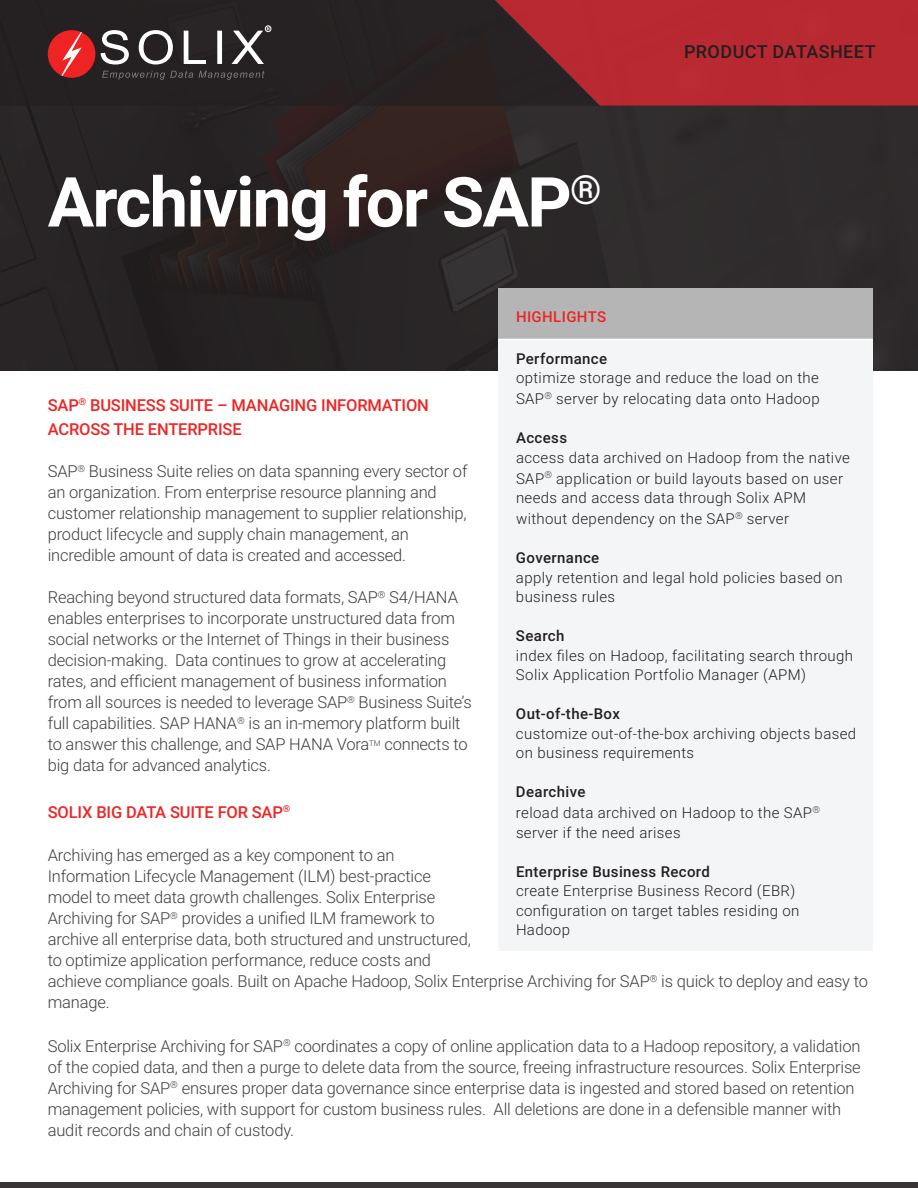
<style>
.page{position:relative;width:918px;height:1188px;background:#fff}
.page>*{position:absolute;margin:0;border:0;box-sizing:border-box;transform-origin:0 0}
.t1{font:700 69px "Roboto";letter-spacing:-.025em;color:#fff}
.t2{font:500 18px "Roboto";letter-spacing:.025em;color:#231f20}
.t3{font:300 16.5px/21px "Roboto";letter-spacing:-.01em;color:#3e3e3f}
.t4{font:500 16.5px/24px "Roboto";letter-spacing:-.01em;color:#ee2625}
.t5{font:300 15px/19.5px "Roboto";letter-spacing:.025em;color:#231f20}
.t6{font:500 15px "Roboto";letter-spacing:.025em;color:#231f20}
.t7{font:500 15px "Roboto";letter-spacing:.025em;color:#ee2323}
.s1{font-weight:500}
</style>
<div class="page">
<div style="left:0;top:106px;width:918px;height:265px;background:#2b2526"></div>
<div style="left:0;top:1182px;width:918px;height:6px;background:#393536"></div>
<div style="left:0;top:0;width:495px;height:106px;background:#262122"></div>
<svg style="left:495px;top:0;width:423px;height:106px;background:#a5272e"></svg>
<div style="left:498px;top:288px;width:375px;height:663px;background:#f4f5f6"></div>
<div style="left:498px;top:288px;width:375px;height:51px;background:#b5b5b6"></div>
<div style="left:48px;top:30px;width:47px;height:48px;background:#ee2323;border-radius:50%"></div>
<svg style="left:61px;top:32px;width:21px;height:44px"></svg>
<svg style="left:102px;top:71px;width:163px;height:9px"></svg>
<svg style="left:101px;top:26px;width:170px;height:39px"></svg>
<hr style="left:498px;top:339px;width:375px;height:1px;background:#fff">
<h1 class="t1" style="left:48px;top:154px;width:555px">Archiving for SAP<sup>®</sup></h1>
<p class="t2" style="left:684px;top:39px;width:193px">PRODUCT DATASHEET</p>
<p class="t7" style="left:516px;top:306px;width:92px">HIGHLIGHTS</p>
<p class="t6" style="left:516px;top:348px;width:93px">Performance</p>
<p class="t5" style="left:516px;top:367px;width:305px;line-height:21px">optimize storage and reduce the load on the<br>SAP<sup>®</sup> server by relocating data onto Hadoop</p>
<p class="t6" style="left:516px;top:427px;width:53px">Access</p>
<p class="t5" style="left:516px;top:446px;width:335px;line-height:21px">access data archived on Hadoop from the native<br>SAP<sup>®</sup> application or build layouts based on user</p>
<p class="t5" style="left:516px;top:487px;width:292px;line-height:21px">needs and access data through Solix APM without dependency on the SAP<sup>®</sup> server</p>
<p class="t6" style="left:516px;top:547px;width:85px">Governance</p>
<p class="t5" style="left:516px;top:567px;width:328px">apply retention and legal hold policies based on business rules</p>
<p class="t6" style="left:516px;top:625px;width:50px">Search</p>
<p class="t5" style="left:516px;top:645px;width:339px">index files on Hadoop, facilitating search through<br>Solix Application Portfolio Manager (APM)</p>
<p class="t6" style="left:516px;top:703px;width:105px">Out-of-the-Box</p>
<p class="t5" style="left:516px;top:723px;width:342px">customize out-of-the-box archiving objects based on business requirements</p>
<p class="t5" style="left:516px;top:781px;width:306px;line-height:21px"><span class="s1">Dearchive<br></span>reload data archived on Hadoop to the SAP<sup>®</sup></p>
<p class="t5" style="left:516px;top:822px;width:166px">server if the need arises</p>
<p class="t6" style="left:516px;top:861px;width:195px">Enterprise Business Record</p>
<p class="t5" style="left:516px;top:881px;width:285px">create Enterprise Business Record (EBR) configuration on target tables residing on<br>Hadoop</p>
<p class="t4" style="left:48px;top:392px;width:383px">SAP<sup>®</sup> BUSINESS SUITE – MANAGING INFORMATION<br>ACROSS THE ENTERPRISE</p>
<p class="t3" style="left:48px;top:460px;width:421px">SAP<sup>®</sup> Business Suite relies on data spanning every sector of an organization. From enterprise resource planning and customer relationship management to supplier relationship, product lifecycle and supply chain management, an incredible amount of data is created and accessed.</p>
<p class="t3" style="left:48px;top:586px;width:425px">Reaching beyond structured data formats, SAP<sup>®</sup> S4/HANA enables enterprises to incorporate unstructured data from social networks or the Internet of Things in their business decision-making. Data continues to grow at accelerating rates, and efficient management of business information from all sources is needed to leverage SAP<sup>®</sup> Business Suite’s full capabilities. SAP HANA<sup>®</sup> is an in-memory platform built to answer this challenge, and SAP HANA Vora<sup>TM</sup> connects to big data for advanced analytics.</p>
<p class="t4" style="left:48px;top:799px;width:244px">SOLIX BIG DATA SUITE FOR SAP<sup>®</sup></p>
<p class="t3" style="left:48px;top:844px;width:822px">Archiving has emerged as a key component to an<br>Information Lifecycle Management (ILM) best-practice<br>model to meet data growth challenges. Solix Enterprise<br>Archiving for SAP<sup>®</sup> provides a unified ILM framework to<br>archive all enterprise data, both structured and unstructured,<br>to optimize application performance, reduce costs and<br>achieve compliance goals. Built on Apache Hadoop, Solix Enterprise Archiving for SAP<sup>®</sup> is quick to deploy and easy to manage.</p>
<p class="t3" style="left:48px;top:1035px;width:815px">Solix Enterprise Archiving for SAP<sup>®</sup> coordinates a copy of online application data to a Hadoop repository, a validation of the copied data, and then a purge to delete data from the source, freeing infrastructure resources. Solix Enterprise Archiving for SAP<sup>®</sup> ensures proper data governance since enterprise data is ingested and stored based on retention management policies, with support for custom business rules. All deletions are done in a defensible manner with audit records and chain of custody.</p>
</div>
